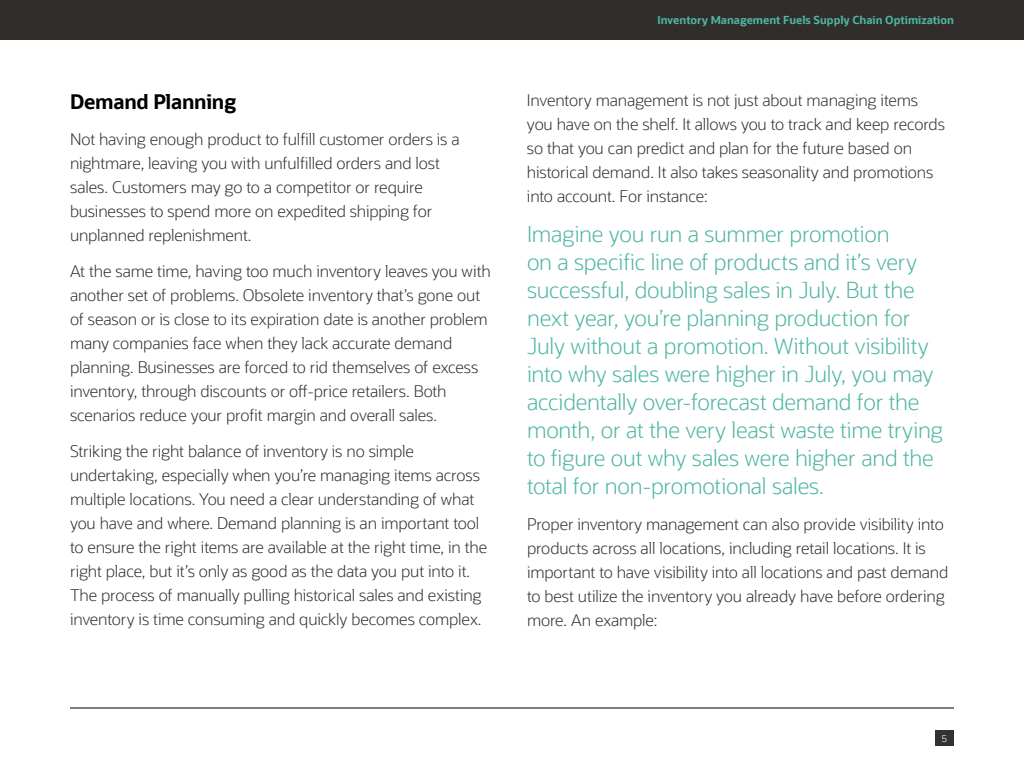
<style>
.page{position:relative;width:1024px;height:768px;background:#fff}
.page>*{position:absolute;margin:0;border:0;box-sizing:border-box;transform-origin:0 0}
.t1{font:300 22px/28px "Oracle Sans";letter-spacing:-.01em;color:#4eb5a2}
.t2{font:700 20px "Oracle Sans";letter-spacing:-.015em;color:#000}
.t3{font:300 16px/24px "Oracle Sans";letter-spacing:-.01em;color:#312d2a}
.t4{font:700 11px "Oracle Sans";color:#4eb5a2}
.t5{font:300 10px "Proxima Nova";color:#fff}
</style>
<div class="page">
<div style="left:0;top:0;width:1024px;height:40px;background:#312d2a"></div>
<div style="left:935px;top:730px;width:19px;height:16px;background:#323232"></div>
<hr style="left:70px;top:708px;width:884px;height:1px;background:#000">
<p class="t2" style="left:70px;top:89px;width:168px">Demand Planning</p>
<p class="t3" style="left:70px;top:127px;width:391px">Not having enough product to fulfill customer orders is a nightmare, leaving you with unfulfilled orders and lost sales. Customers may go to a competitor or require businesses to spend more on expedited shipping for unplanned replenishment.</p>
<p class="t3" style="left:70px;top:259px;width:422px">At the same time, having too much inventory leaves you with another set of problems. Obsolete inventory that’s gone out of season or is close to its expiration date is another problem many companies face when they lack accurate demand planning. Businesses are forced to rid themselves of excess inventory, through discounts or off-price retailers. Both scenarios reduce your profit margin and overall sales.</p>
<p class="t3" style="left:70px;top:439px;width:419px">Striking the right balance of inventory is no simple undertaking, especially when you’re managing items across multiple locations. You need a clear understanding of what you have and where. Demand planning is an important tool to ensure the right items are available at the right time, in the right place, but it’s only as good as the data you put into it.<br>The process of manually pulling historical sales and existing inventory is time consuming and quickly becomes complex.</p>
<p class="t4" style="left:658px;top:13px;width:298px">Inventory Management Fuels Supply Chain Optimization</p>
<p class="t3" style="left:527px;top:88px;width:419px">Inventory management is not just about managing items you have on the shelf. It allows you to track and keep records so that you can predict and plan for the future based on historical demand. It also takes seasonality and promotions into account. For instance:</p>
<p class="t1" style="left:527px;top:220px;width:417px">Imagine you run a summer promotion<br>on a specific line of products and it’s very successful, doubling sales in July. But the next year, you’re planning production for July without a promotion. Without visibility into why sales were higher in July, you may accidentally over-forecast demand for the month, or at the very least waste time trying to figure out why sales were higher and the total for non-promotional sales.</p>
<p class="t3" style="left:527px;top:512px;width:423px">Proper inventory management can also provide visibility into products across all locations, including retail locations. It is important to have visibility into all locations and past demand to best utilize the inventory you already have before ordering more. An example:</p>
<p class="t5" style="left:942px;top:733px;width:7px">5</p>
</div>
